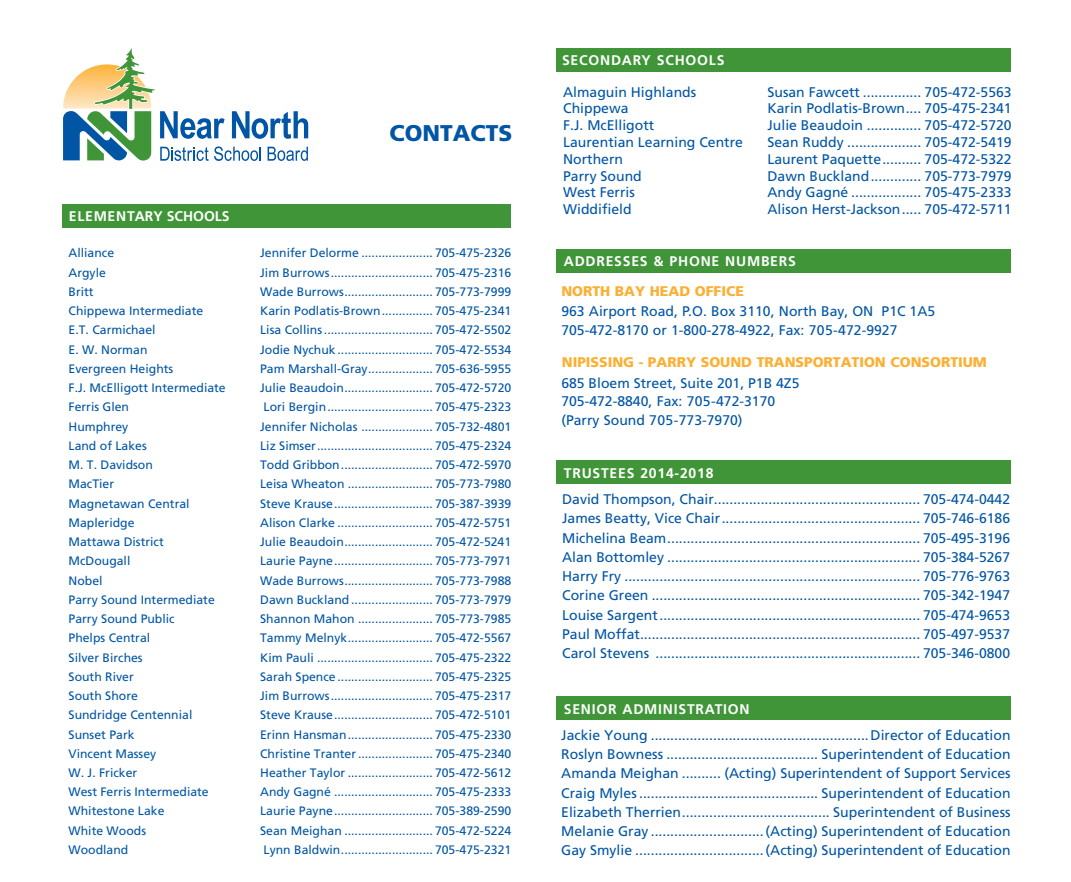
<style>
.page{position:relative;width:1071px;height:882px;background:#fff}
.page>*{position:absolute;margin:0;border:0;box-sizing:border-box;transform-origin:0 0}
.t1{font:900 22.75px "Frutiger";color:#0155a5}
.t2{font:14px/19.2px "Frutiger";color:#0155a5}
.t3{font:700 14px "Frutiger";letter-spacing:.055em;color:#fff}
.t4{font:900 14px "Frutiger";color:#fbb034}
.t5{font:700 14px "Frutiger";color:#fff}
.t6{font:12.25px "Frutiger";color:#0155a5}
</style>
<div class="page">
<div style="left:63px;top:204px;width:448px;height:23px;background:#3f9537"></div>
<div style="left:556px;top:48px;width:454px;height:24px;background:#3f9537"></div>
<div style="left:556px;top:250px;width:454px;height:23px;background:#3f9537"></div>
<div style="left:556px;top:460px;width:454px;height:24px;background:#3f9537"></div>
<div style="left:556px;top:697px;width:454px;height:23px;background:#3f9537"></div>
<svg style="left:63px;top:48px;width:245px;height:113px"></svg>
<p class="t5" style="left:69px;top:208px;width:162px">ELEMENTARY SCHOOLS</p>
<h1 class="t1" style="left:390px;top:119px;width:124px">CONTACTS</h1>
<p class="t6" style="left:69px;top:246px;width:47px">Alliance</p>
<p class="t6" style="left:260px;top:246px;width:253px">Jennifer Delorme ..................... 705-475-2326</p>
<p class="t6" style="left:69px;top:265px;width:39px">Argyle</p>
<p class="t6" style="left:260px;top:265px;width:253px">Jim Burrows.............................. 705-475-2316</p>
<p class="t6" style="left:69px;top:284px;width:27px">Britt</p>
<p class="t6" style="left:260px;top:284px;width:253px">Wade Burrows.......................... 705-773-7999</p>
<p class="t6" style="left:69px;top:304px;width:136px">Chippewa Intermediate</p>
<p class="t6" style="left:260px;top:304px;width:253px">Karin Podlatis-Brown............... 705-475-2341</p>
<p class="t6" style="left:69px;top:323px;width:89px">E.T. Carmichael</p>
<p class="t6" style="left:260px;top:323px;width:253px">Lisa Collins ................................ 705-472-5502</p>
<p class="t6" style="left:69px;top:342px;width:80px">E. W. Norman</p>
<p class="t6" style="left:260px;top:342px;width:253px">Jodie Nychuk ............................ 705-472-5534</p>
<p class="t6" style="left:69px;top:361px;width:106px">Evergreen Heights</p>
<p class="t6" style="left:260px;top:361px;width:253px">Pam Marshall-Gray................... 705-636-5955</p>
<p class="t6" style="left:69px;top:381px;width:159px">F.J. McElligott Intermediate</p>
<p class="t6" style="left:260px;top:381px;width:253px">Julie Beaudoin.......................... 705-472-5720</p>
<p class="t6" style="left:69px;top:400px;width:62px">Ferris Glen</p>
<p class="t6" style="left:264px;top:400px;width:249px">Lori Bergin............................... 705-475-2323</p>
<p class="t6" style="left:69px;top:419px;width:61px">Humphrey</p>
<p class="t6" style="left:260px;top:419px;width:253px">Jennifer Nicholas ..................... 705-732-4801</p>
<p class="t6" style="left:69px;top:438px;width:80px">Land of Lakes</p>
<p class="t6" style="left:260px;top:438px;width:253px">Liz Simser.................................. 705-475-2324</p>
<p class="t6" style="left:69px;top:458px;width:86px">M. T. Davidson</p>
<p class="t6" style="left:260px;top:458px;width:253px">Todd Gribbon........................... 705-472-5970</p>
<p class="t6" style="left:69px;top:477px;width:47px">MacTier</p>
<p class="t6" style="left:260px;top:477px;width:253px">Leisa Wheaton ......................... 705-773-7980</p>
<p class="t6" style="left:69px;top:496px;width:123px">Magnetawan Central</p>
<p class="t6" style="left:260px;top:496px;width:253px">Steve Krause............................. 705-387-3939</p>
<p class="t6" style="left:69px;top:515px;width:68px">Mapleridge</p>
<p class="t6" style="left:260px;top:515px;width:253px">Alison Clarke ............................ 705-472-5751</p>
<p class="t6" style="left:69px;top:535px;width:97px">Mattawa District</p>
<p class="t6" style="left:260px;top:535px;width:253px">Julie Beaudoin.......................... 705-472-5241</p>
<p class="t6" style="left:69px;top:554px;width:63px">McDougall</p>
<p class="t6" style="left:260px;top:554px;width:253px">Laurie Payne............................. 705-773-7971</p>
<p class="t6" style="left:69px;top:573px;width:36px">Nobel</p>
<p class="t6" style="left:260px;top:573px;width:253px">Wade Burrows.......................... 705-773-7988</p>
<p class="t6" style="left:69px;top:592px;width:148px">Parry Sound Intermediate</p>
<p class="t6" style="left:260px;top:592px;width:253px">Dawn Buckland ........................ 705-773-7979</p>
<p class="t6" style="left:69px;top:612px;width:108px">Parry Sound Public</p>
<p class="t6" style="left:260px;top:612px;width:253px">Shannon Mahon ...................... 705-773-7985</p>
<p class="t6" style="left:69px;top:631px;width:83px">Phelps Central</p>
<p class="t6" style="left:260px;top:631px;width:253px">Tammy Melnyk......................... 705-472-5567</p>
<p class="t6" style="left:69px;top:650px;width:76px">Silver Birches</p>
<p class="t6" style="left:260px;top:650px;width:253px">Kim Pauli .................................. 705-475-2322</p>
<p class="t6" style="left:69px;top:669px;width:67px">South River</p>
<p class="t6" style="left:260px;top:669px;width:253px">Sarah Spence ............................ 705-475-2325</p>
<p class="t6" style="left:69px;top:689px;width:71px">South Shore</p>
<p class="t6" style="left:260px;top:689px;width:253px">Jim Burrows.............................. 705-475-2317</p>
<p class="t6" style="left:69px;top:708px;width:125px">Sundridge Centennial</p>
<p class="t6" style="left:260px;top:708px;width:253px">Steve Krause............................. 705-472-5101</p>
<p class="t6" style="left:69px;top:727px;width:68px">Sunset Park</p>
<p class="t6" style="left:260px;top:727px;width:253px">Erinn Hansman......................... 705-475-2330</p>
<p class="t6" style="left:69px;top:746px;width:89px">Vincent Massey</p>
<p class="t6" style="left:260px;top:746px;width:253px">Christine Tranter ...................... 705-475-2340</p>
<p class="t6" style="left:69px;top:766px;width:70px">W. J. Fricker</p>
<p class="t6" style="left:260px;top:766px;width:253px">Heather Taylor ......................... 705-472-5612</p>
<p class="t6" style="left:69px;top:785px;width:142px">West Ferris Intermediate</p>
<p class="t6" style="left:260px;top:785px;width:253px">Andy Gagné ............................. 705-475-2333</p>
<p class="t6" style="left:69px;top:804px;width:97px">Whitestone Lake</p>
<p class="t6" style="left:260px;top:804px;width:253px">Laurie Payne............................. 705-389-2590</p>
<p class="t6" style="left:69px;top:823px;width:79px">White Woods</p>
<p class="t6" style="left:260px;top:823px;width:253px">Sean Meighan .......................... 705-472-5224</p>
<p class="t6" style="left:69px;top:843px;width:61px">Woodland</p>
<p class="t6" style="left:264px;top:843px;width:249px">Lynn Baldwin........................... 705-475-2321</p>
<p class="t3" style="left:562px;top:52px;width:164px">SECONDARY SCHOOLS</p>
<p class="t2" style="left:563px;top:82px;width:135px">Almaguin Highlands</p>
<p class="t2" style="left:768px;top:82px;width:246px">Susan Fawcett ............... 705-472-5563</p>
<p class="t2" style="left:563px;top:99px;width:67px">Chippewa</p>
<p class="t2" style="left:768px;top:99px;width:246px">Karin Podlatis-Brown.... 705-475-2341</p>
<p class="t2" style="left:563px;top:116px;width:93px">F.J. McElligott</p>
<p class="t2" style="left:768px;top:116px;width:246px">Julie Beaudoin .............. 705-472-5720</p>
<p class="t2" style="left:563px;top:132px;width:181px">Laurentian Learning Centre</p>
<p class="t2" style="left:768px;top:132px;width:246px">Sean Ruddy ................... 705-472-5419</p>
<p class="t2" style="left:563px;top:149px;width:61px">Northern</p>
<p class="t2" style="left:768px;top:149px;width:246px">Laurent Paquette.......... 705-472-5322</p>
<p class="t2" style="left:563px;top:166px;width:80px">Parry Sound</p>
<p class="t2" style="left:768px;top:166px;width:246px">Dawn Buckland............. 705-773-7979</p>
<p class="t2" style="left:563px;top:183px;width:73px">West Ferris</p>
<p class="t2" style="left:768px;top:183px;width:246px">Andy Gagné .................. 705-475-2333</p>
<p class="t2" style="left:563px;top:200px;width:70px">Widdifield</p>
<p class="t2" style="left:768px;top:200px;width:246px">Alison Herst-Jackson..... 705-472-5711</p>
<p class="t3" style="left:564px;top:253px;width:234px">ADDRESSES &amp; PHONE NUMBERS</p>
<p class="t4" style="left:561px;top:282px;width:184px">NORTH BAY HEAD OFFICE</p>
<p class="t2" style="left:561px;top:302px;width:375px;line-height:18.6px">963 Airport Road, P.O. Box 3110, North Bay, ON P1C 1A5<br>705-472-8170 or 1-800-278-4922, Fax: 705-472-9927</p>
<p class="t4" style="left:562px;top:354px;width:427px">NIPISSING - PARRY SOUND TRANSPORTATION CONSORTIUM</p>
<p class="t2" style="left:561px;top:374px;width:240px;line-height:18.6px">685 Bloem Street, Suite 201, P1B 4Z5<br>705-472-8840, Fax: 705-472-3170 (Parry Sound 705-773-7970)</p>
<p class="t3" style="left:564px;top:465px;width:151px">TRUSTEES 2014-2018</p>
<p class="t2" style="left:562px;top:490px;width:450px;text-align:justify">David Thompson, Chair..................................................... 705-474-0442<br>James Beatty, Vice Chair................................................... 705-746-6186<br>Michelina Beam................................................................. 705-495-3196<br>Alan Bottomley ................................................................. 705-384-5267<br>Harry Fry ............................................................................ 705-776-9763<br>Corine Green ..................................................................... 705-342-1947<br>Louise Sargent................................................................... 705-474-9653<br>Paul Moffat........................................................................ 705-497-9537<br>Carol Stevens .................................................................... 705-346-0800</p>
<p class="t3" style="left:564px;top:701px;width:187px">SENIOR ADMINISTRATION</p>
<p class="t2" style="left:561px;top:725px;width:451px;text-align:justify">Jackie Young ........................................................Director of Education Roslyn Bowness ....................................... Superintendent of Education Amanda Meighan .......... (Acting) Superintendent of Support Services Craig Myles .............................................. Superintendent of Education Elizabeth Therrien...................................... Superintendent of Business Melanie Gray .............................(Acting) Superintendent of Education Gay Smylie .................................(Acting) Superintendent of Education</p>
</div>
